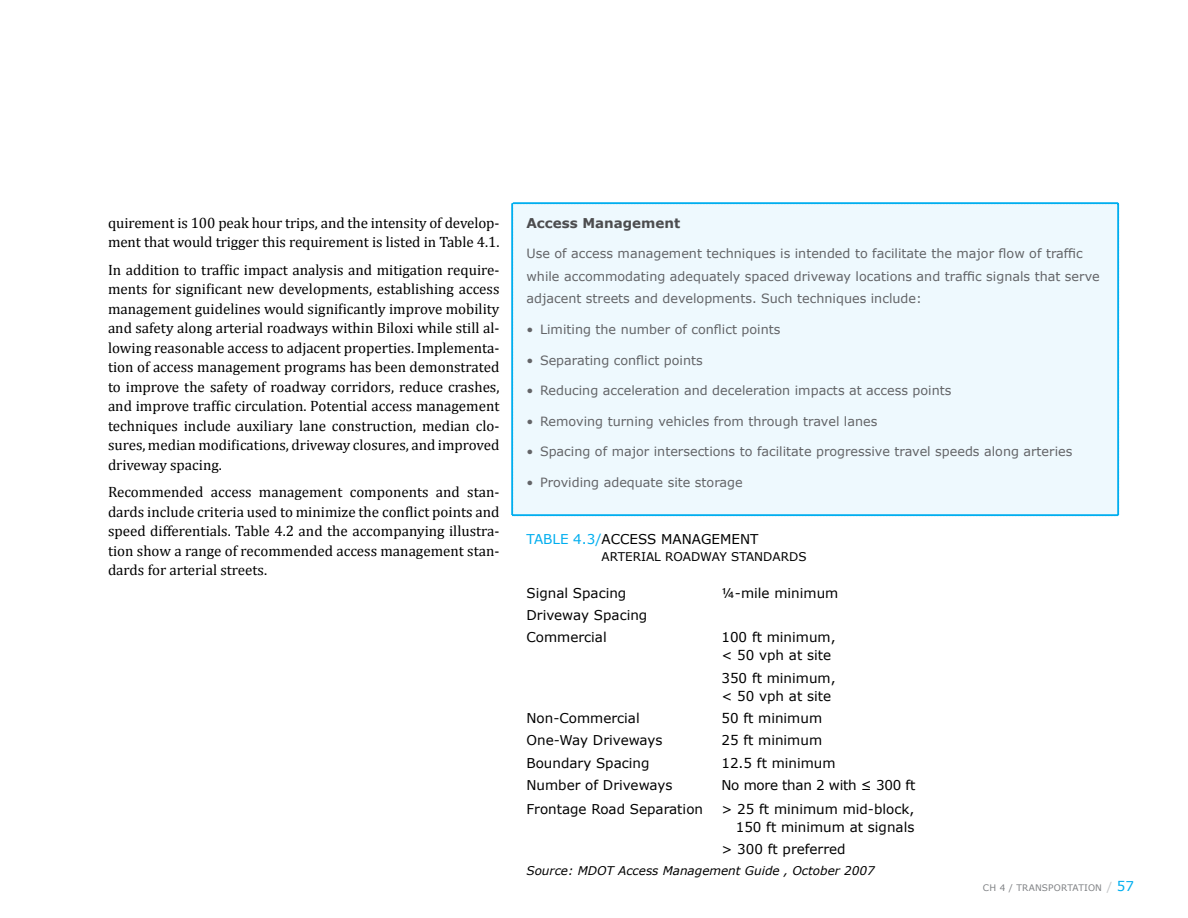
<style>
.page{position:relative;width:1188px;height:918px;background:#fff}
.page>*{position:absolute;margin:0;border:0;box-sizing:border-box;transform-origin:0 0}
.t1{font:15px/19.5px "Cambria";letter-spacing:-.005em;color:#000;text-align:justify}
.t2{font:13.5px/18px "Verdana";color:#000}
.t3{font:13.5px "Verdana";letter-spacing:-.02em;color:#000}
.t4{font:700 13.5px "Verdana";color:#4d4d4f}
.t5{font:13.5px "Verdana";color:#00aeef}
.t6{font:12.75px/22.5px "Verdana";color:#636467}
.t7{font:italic 12px "Verdana";color:#000}
.t8{font:12px "Verdana";color:#000}
.t9{font:9px "Verdana";color:#808285}
.s1{color:#00aeef}
.s2{font-size:12px;color:#c6c8ca}
</style>
<div class="page">
<div style="left:511px;top:202px;width:608px;height:314px;background:#eef9fe"></div>
<p class="t1" style="left:108px;top:213px;width:393px">quirement is 100 peak hour trips, and the intensity of develop&shy;ment that would trigger this requirement is listed in Table 4.1.</p>
<p class="t1" style="left:108px;top:260px;width:393px">In addition to traffic impact analysis and mitigation require&shy;ments for significant new developments, establishing access management guidelines would significantly improve mobility and safety along arterial roadways within Biloxi while still al&shy;lowing reasonable access to adjacent properties. Implementa&shy;tion of access management programs has been demonstrated to improve the safety of roadway corridors, reduce crashes, and improve traffic circulation. Potential access management techniques include auxiliary lane construction, median clo&shy;sures, median modifications, driveway closures, and improved driveway spacing.</p>
<p class="t1" style="left:108px;top:482px;width:393px">Recommended access management components and stan&shy;dards include criteria used to minimize the conflict points and speed differentials. Table 4.2 and the accompanying illustra&shy;tion show a range of recommended access management stan&shy;dards for arterial streets.</p>
<p class="t4" style="left:526px;top:214px;width:155px">Access Management</p>
<p class="t6" style="left:526px;top:242px;width:575px">Use of access management techniques is intended to facilitate the major flow of traffic while accommodating adequately spaced driveway locations and traffic signals that serve adjacent streets and developments. Such techniques include:</p>
<p class="t6" style="left:526px;top:318px;width:255px">• Limiting the number of conflict points</p>
<p class="t6" style="left:526px;top:348px;width:178px">• Separating conflict points</p>
<p class="t6" style="left:526px;top:379px;width:427px">• Reducing acceleration and deceleration impacts at access points</p>
<p class="t6" style="left:526px;top:410px;width:352px">• Removing turning vehicles from through travel lanes</p>
<p class="t6" style="left:526px;top:440px;width:547px">• Spacing of major intersections to facilitate progressive travel speeds along arteries</p>
<p class="t6" style="left:526px;top:471px;width:218px">• Providing adequate site storage</p>
<p class="t2" style="left:526px;top:530px;width:233px"><span class="s1">Table 4.3/</span>Access Management</p>
<p class="t8" style="left:602px;top:549px;width:207px">Arterial Roadway Standards</p>
<p class="t2" style="left:526px;top:583px;width:101px">Signal Spacing</p>
<p class="t2" style="left:721px;top:583px;width:118px">¼-mile minimum</p>
<p class="t2" style="left:526px;top:603px;width:122px;line-height:22.4px">D riveway Spacing<br>Commercial</p>
<p class="t2" style="left:721px;top:628px;width:116px">100 ft minimum, &lt; 50 vph at site</p>
<p class="t2" style="left:721px;top:668px;width:116px">350 ft minimum, &lt; 50 vph at site</p>
<p class="t2" style="left:526px;top:709px;width:115px">Non-Commercial</p>
<p class="t2" style="left:721px;top:709px;width:102px">50 ft minimum</p>
<p class="t2" style="left:526px;top:731px;width:138px">One-Way D riveways</p>
<p class="t2" style="left:721px;top:731px;width:102px">25 ft minimum</p>
<p class="t2" style="left:526px;top:753px;width:125px">Boundary Spacing</p>
<p class="t2" style="left:721px;top:753px;width:116px">12.5 ft minimum</p>
<p class="t2" style="left:526px;top:776px;width:148px">N umber of D riveways</p>
<p class="t3" style="left:721px;top:776px;width:195px">No more than 2 with ≤ 300 ft</p>
<p class="t2" style="left:526px;top:799px;width:178px">Frontage Road Separation</p>
<p class="t2" style="left:721px;top:799px;width:194px;text-align:right">&gt; 25 ft minimum mid-block,<br>150 ft minimum at signals</p>
<p class="t2" style="left:721px;top:840px;width:126px">&gt; 300 ft preferred</p>
<p class="t7" style="left:526px;top:863px;width:350px">Source: MDOT Access Management Guide , October 2007</p>
<p class="t9" style="left:983px;top:882px;width:41px">CH 4 / TRANSPORTATION</p>
<p class="t5" style="left:1107px;top:878px;width:29px"><span class="s2">/</span> 57</p>
</div>
